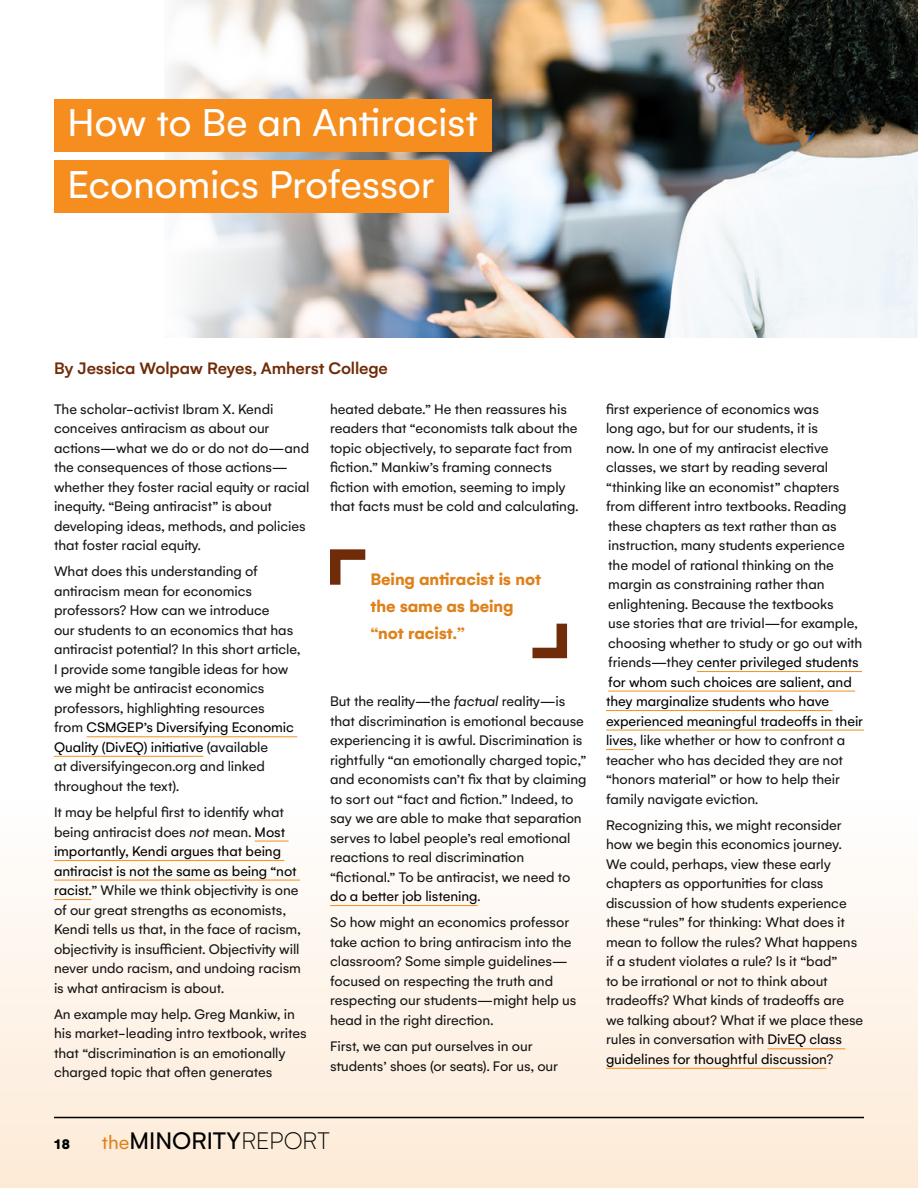
<style>
.page{position:relative;width:918px;height:1188px;background:#fff}
.page>*{position:absolute;margin:0;border:0;box-sizing:border-box;transform-origin:0 0}
.t1{font:42px/61.1px "Gelion";letter-spacing:-.01em;color:#fff}
.t2{font:25.95px "Gelion";color:#000}
.t3{font:700 18px/27px "Gelion";letter-spacing:-.005em;color:#df811b}
.t4{font:500 18px "Gelion";letter-spacing:-.01em;color:#702b08}
.t5{font:15px/19.5px "Gelion";letter-spacing:-.005em;color:#141414}
.t6{font:900 15px "Gelion";color:#000}
.s1{color:#000}
.s2{font-style:italic}
.s3{font-size:20.55px;color:#df811b}
.s4{font-weight:100}
</style>
<div class="page">
<div style="left:0;top:712px;width:918px;height:476px;background:linear-gradient(to bottom,#fff,#fbe9d6)"></div>
<img style="left:164px;top:0;width:754px;height:338px">
<div style="left:54px;top:99px;width:438px;height:52px;background:#f68e1f"></div>
<div style="left:54px;top:160px;width:394px;height:53px;background:#f68e1f"></div>
<hr style="left:87px;top:736px;width:210px;height:1px;background:#f68e1f">
<hr style="left:54px;top:756px;width:149px;height:1px;background:#f68e1f">
<hr style="left:255px;top:841px;width:34px;height:1px;background:#f68e1f">
<hr style="left:54px;top:860px;width:230px;height:1px;background:#f68e1f">
<hr style="left:54px;top:880px;width:246px;height:1px;background:#f68e1f">
<hr style="left:54px;top:899px;width:37px;height:1px;background:#f68e1f">
<hr style="left:330px;top:905px;width:148px;height:1px;background:#f68e1f">
<hr style="left:697px;top:671px;width:165px;height:1px;background:#f68e1f">
<hr style="left:608px;top:691px;width:247px;height:1px;background:#f68e1f">
<hr style="left:606px;top:710px;width:227px;height:1px;background:#f68e1f">
<hr style="left:606px;top:730px;width:258px;height:1px;background:#f68e1f">
<svg style="left:606px;top:749px;width:28px;height:1px"></svg>
<hr style="left:767px;top:1048px;width:78px;height:1px;background:#f68e1f">
<hr style="left:606px;top:1068px;width:220px;height:1px;background:#f68e1f">
<svg style="left:330px;top:549px;width:36px;height:36px"></svg>
<svg style="left:532px;top:623px;width:36px;height:36px"></svg>
<hr style="left:54px;top:1117px;width:810px;height:1px;background:#000">
<h1 class="t1" style="left:68px;top:92px;width:412px">How to Be an Antiracist<br>Economics Professor</h1>
<p class="t4" style="left:54px;top:357px;width:335px">By Jessica Wolpaw Reyes, Amherst College</p>
<p class="t5" style="left:54px;top:399px;width:257px">The scholar-activist Ibram X. Kendi conceives antiracism as about our actions—what we do or do not do—and the consequences of those actions— whether they foster racial equity or racial inequity. “Being antiracist” is about developing ideas, methods, and policies that foster racial equity.</p>
<p class="t5" style="left:54px;top:562px;width:248px">What does this understanding of antiracism mean for economics professors? How can we introduce<br>our students to an economics that has antiracist potential? In this short article, I provide some tangible ideas for how we might be antiracist economics professors, highlighting resources<br>from <span class="s1">CSMGEP’s Diversifying Economic Quality (DivEQ) initiative</span> (available<br>at diversifyingecon.org and linked throughout the text).</p>
<p class="t5" style="left:54px;top:802px;width:249px">It may be helpful first to identify what being antiracist does <span class="s2">not</span> mean. <span class="s1">Most importantly, Kendi argues that being antiracist is not the same as being “not racist.</span>” While we think objectivity is one of our great strengths as economists, Kendi tells us that, in the face of racism, objectivity is insufficient. Objectivity will never undo racism, and undoing racism is what antiracism is about.</p>
<p class="t5" style="left:54px;top:1004px;width:254px">An example may help. Greg Mankiw, in his market-leading intro textbook, writes that “discrimination is an emotionally charged topic that often generates</p>
<p class="t5" style="left:330px;top:399px;width:250px">heated debate.” He then reassures his readers that “economists talk about the topic objectively, to separate fact from fiction.” Mankiw’s framing connects fiction with emotion, seeming to imply that facts must be cold and calculating.</p>
<p class="t3" style="left:370px;top:565px;width:172px">Being antiracist is not the same as being “not racist.”</p>
<p class="t5" style="left:330px;top:691px;width:258px">But the reality—the <span class="s2">factual</span> reality—is that discrimination is emotional because experiencing it is awful. Discrimination is rightfully “an emotionally charged topic,” and economists can’t fix that by claiming to sort out “fact and fiction.” Indeed, to say we are able to make that separation serves to label people’s real emotional reactions to real discrimination “fictional.” To be antiracist, we need to <span class="s1">do a better job listening</span>.</p>
<p class="t5" style="left:330px;top:913px;width:248px">So how might an economics professor take action to bring antiracism into the classroom? Some simple guidelines— focused on respecting the truth and respecting our students—might help us head in the right direction.</p>
<p class="t5" style="left:330px;top:1036px;width:230px">First, we can put ourselves in our students’ shoes (or seats). For us, our</p>
<p class="t6" style="left:54px;top:1135px;width:18px">18</p>
<h2 class="t2" style="left:102px;top:1125px;width:229px"><span class="s3">the</span>MINORITY<span class="s4">REPORT</span></h2>
<p class="t5" style="left:606px;top:399px;width:259px">first experience of economics was<br>long ago, but for our students, it is<br>now. In one of my antiracist elective classes, we start by reading several “thinking like an economist” chapters from different intro textbooks. Reading these chapters as text rather than as instruction, many students experience the model of rational thinking on the margin as constraining rather than enlightening. Because the textbooks<br>use stories that are trivial—for example, choosing whether to study or go out with friends—they <span class="s1">center privileged students for whom such choices are salient, and they marginalize students who have experienced meaningful tradeoffs in their lives</span>, like whether or how to confront a teacher who has decided they are not “honors material” or how to help their family navigate eviction.</p>
<p class="t5" style="left:606px;top:815px;width:259px">Recognizing this, we might reconsider how we begin this economics journey.<br>We could, perhaps, view these early chapters as opportunities for class discussion of how students experience these “rules” for thinking: What does it mean to follow the rules? What happens if a student violates a rule? Is it “bad”<br>to be irrational or not to think about tradeoffs? What kinds of tradeoffs are we talking about? What if we place these rules in conversation with <span class="s1">DivEQ class guidelines for thoughtful discussion</span>?</p>
</div>
